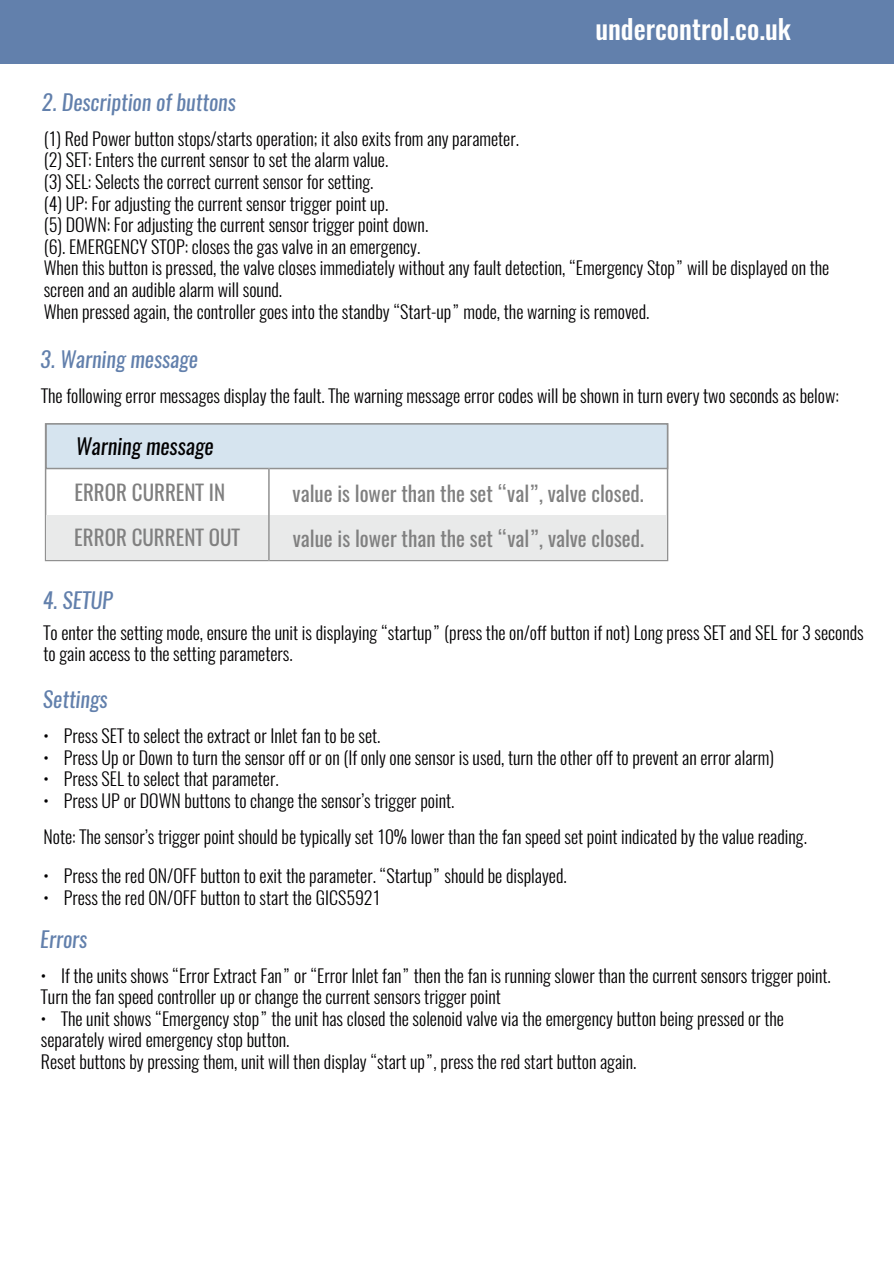
<style>
.page{position:relative;width:894px;height:1263px;background:#fff}
.page>*{position:absolute;margin:0;border:0;box-sizing:border-box;transform-origin:0 0}
.t1{font:500 27px "Oswald";color:#fff}
.t2{font:italic 21.75px "Oswald";color:#6280ac}
.t3{font:italic 21.75px "Oswald";color:#020102}
.t4{font:21px/45.5px "Oswald";color:#808080}
.t5{font:300 18px/21.6px "Oswald";color:#020102}
</style>
<div class="page">
<div style="left:0;top:0;width:893px;height:63px;background:#6280ac"></div>
<div style="left:45px;top:423px;width:623px;height:138px;background:#fff;border:2px solid #919191"></div>
<div style="left:45px;top:423px;width:623px;height:46px;background:#d6e4ef;border:2px solid #919191"></div>
<div style="left:47px;top:515px;width:619px;height:45px;background:#e9eaea"></div>
<hr style="left:268px;top:468px;width:1px;height:92px;background:#919191">
<p class="t2" style="left:42px;top:93px;width:195px">2. Description of buttons</p>
<h1 class="t1" style="left:595px;top:18px;width:197px">undercontrol.co.uk</h1>
<p class="t5" style="left:44px;top:129px;width:786px">(1) Red Power button stops/starts operation; it also exits from any parameter.<br>(2) SET: Enters the current sensor to set the alarm value.<br>(3) SEL: Selects the correct current sensor for setting.<br>(4) UP: For adjusting the current sensor trigger point up.<br>(5) DOWN: For adjusting the current sensor trigger point down.<br>(6). EMERGENCY STOP: closes the gas valve in an emergency.<br>When this button is pressed, the valve closes immediately without any fault detection, “Emergency Stop” will be displayed on the screen and an audible alarm will sound.<br>When pressed again, the controller goes into the standby “Start-up” mode, the warning is removed.</p>
<p class="t2" style="left:40px;top:350px;width:159px">3. Warning message</p>
<p class="t5" style="left:41px;top:386px;width:799px">The following error messages display the fault. The warning message error codes will be shown in turn every two seconds as below:</p>
<p class="t3" style="left:76px;top:437px;width:139px">Warning message</p>
<p class="t4" style="left:74px;top:471px;width:167px">ERROR CURRENT IN<br>ERROR CURRENT OUT</p>
<p class="t4" style="left:292px;top:471px;width:352px">value is lower than the set “val”, valve closed. value is lower than the set “val”, valve closed.</p>
<p class="t2" style="left:43px;top:591px;width:72px">4. SETUP</p>
<p class="t5" style="left:44px;top:623px;width:821px">To enter the setting mode, ensure the unit is displaying “startup” (press the on/off button if not) Long press SET and SEL for 3 seconds to gain access to the setting parameters.</p>
<p class="t2" style="left:43px;top:690px;width:66px">Settings</p>
<p class="t5" style="left:44px;top:726px;width:731px">ï Press SET to select the extract or Inlet fan to be set.<br>ï Press Up or Down to turn the sensor off or on (If only one sensor is used, turn the other off to prevent an error alarm) ï Press SEL to select that parameter.<br>ï Press UP or DOWN buttons to change the sensor’s trigger point.</p>
<p class="t5" style="left:44px;top:827px;width:764px">Note: The sensor’s trigger point should be typically set 10% lower than the fan speed set point indicated by the value reading.</p>
<p class="t5" style="left:44px;top:866px;width:524px">ï Press the red ON/OFF button to exit the parameter. “Startup” should be displayed. ï Press the red ON/OFF button to start the GICS5921</p>
<p class="t2" style="left:40px;top:929px;width:48px">Errors</p>
<p class="t5" style="left:41px;top:966px;width:791px">ï If the units shows “Error Extract Fan” or “Error Inlet fan” then the fan is running slower than the current sensors trigger point.<br>Turn the fan speed controller up or change the current sensors trigger point<br>ï The unit shows “Emergency stop” the unit has closed the solenoid valve via the emergency button being pressed or the separately wired emergency stop button.<br>Reset buttons by pressing them, unit will then display “start up”, press the red start button again.</p>
</div>
